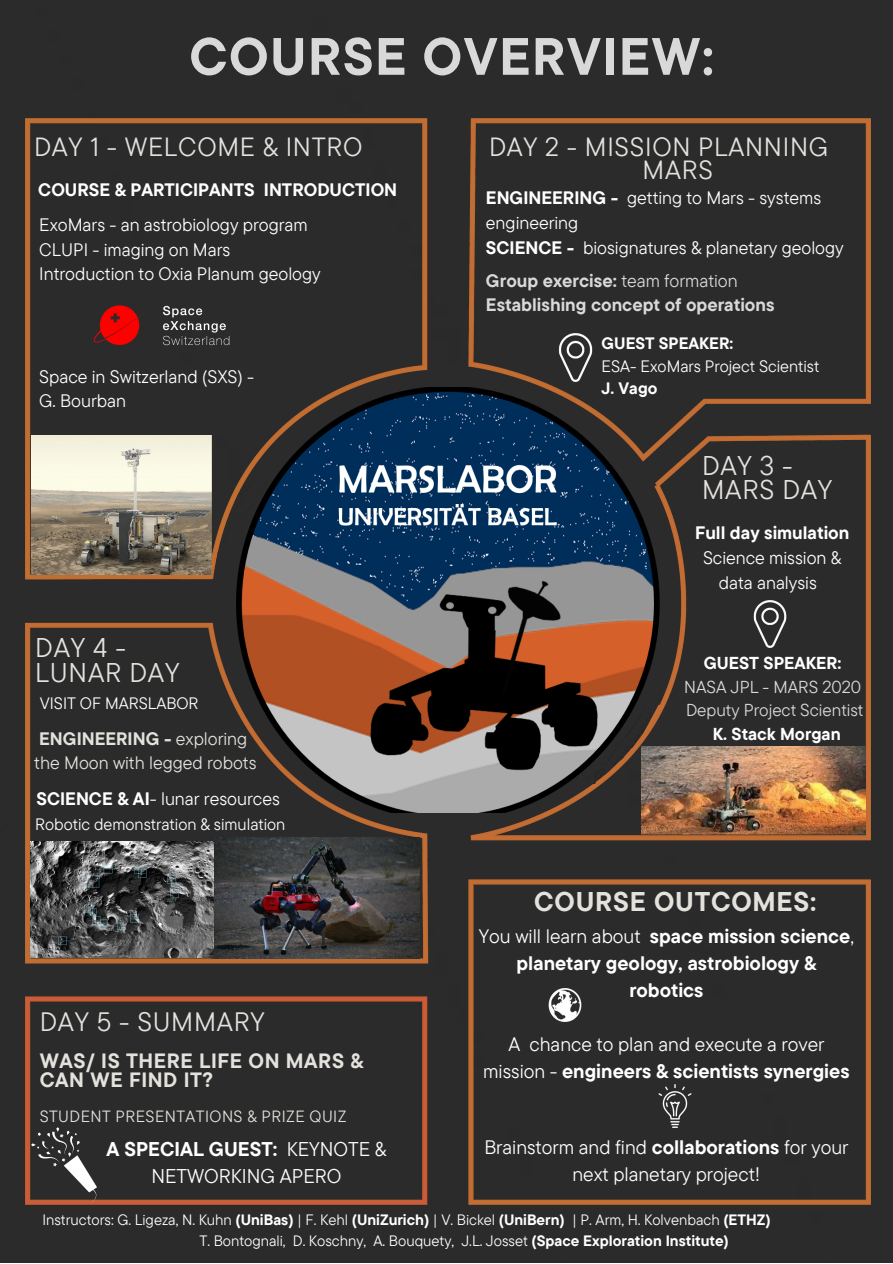
<style>
.page{position:relative;width:893px;height:1264px;background:#fff}
.page>*{position:absolute;margin:0;border:0;box-sizing:border-box;transform-origin:0 0}
.t1{font:700 52.5px "TT Commons Pro";letter-spacing:.03em;color:#d9d9d9}
.t2{font:27px "TT Commons Pro";letter-spacing:.03em;color:#e4e2dd}
.t3{font:700 27px "TT Commons Pro";letter-spacing:.03em;color:#e4e2dd}
.t4{font:26.55px "TT Commons Pro";letter-spacing:.03em;color:#e4e2dd}
.t5{font:26.25px "TT Commons Pro";letter-spacing:.03em;color:#e4e2dd}
.t6{font:700 20.7px/18.8px "TT Commons Pro";letter-spacing:.03em;color:#e4e2dd}
.t7{font:700 19.8px "TT Commons Pro";color:#fff}
.t8{font:19.8px "TT Commons Pro";color:#fff}
.t9{font:19.5px/27px "TT Commons Pro";color:#fff;text-align:center}
.t10{font:700 19.5px/27px "TT Commons Pro";color:#fff;text-align:center}
.t11{font:18px/24.8px "TT Commons Pro";color:#fff}
.t12{font:700 18px "TT Commons Pro";color:#d9d9d9}
.t13{font:700 18px "TT Commons Pro";color:#fff}
.t14{font:18px "TT Commons Pro";color:#e4e2dd}
.t15{font:700 18px "TT Commons Pro";color:#e4e2dd}
.t16{font:17.25px "TT Commons Pro";color:#d9d9d9}
.t17{font:700 17.25px "TT Commons Pro";color:#fff}
.t18{font:16.5px "TT Commons Pro";color:#fff}
.t19{font:700 16.5px "TT Commons Pro";color:#fff}
.t20{font:16.2px "TT Commons Pro";letter-spacing:.03em;color:#e4e2dd}
.t21{font:15px "TT Commons Pro";color:#fff}
.s1{font-weight:400}
.s2{font-weight:700}
</style>
<div class="page">
<div style="left:0;top:0;width:892px;height:1262px;background:#2b2b2b"></div>
<div style="left:26px;top:119px;width:844px;height:1084px;background:#2b2b2b"></div>
<img style="left:31px;top:436px;width:180px;height:138px">
<img style="left:641px;top:746px;width:224px;height:89px">
<img style="left:211px;top:837px;width:208px;height:121px">
<img style="left:30px;top:841px;width:184px;height:116px">
<img style="left:217px;top:522px;width:20px;height:44px">
<img style="left:220px;top:520px;width:17px;height:21px">
<img style="left:232px;top:476px;width:5px;height:44px">
<img style="left:26px;top:1127px;width:76px;height:76px">
<img style="left:0;top:812px;width:15px;height:27px">
<img style="left:548px;top:988px;width:34px;height:33px">
<img style="left:654px;top:1084px;width:42px;height:43px">
<img style="left:227px;top:522px;width:10px;height:15px">
<img style="left:220px;top:541px;width:17px;height:18px">
<img style="left:218px;top:552px;width:18px;height:16px">
<img style="left:237px;top:388px;width:429px;height:425px">
<img style="left:85px;top:292px;width:151px;height:65px">
<img style="left:552px;top:334px;width:47px;height:47px">
<img style="left:746px;top:600px;width:47px;height:47px">
<p class="t1" style="left:189px;top:22px;width:526px">COURSE OVERVIEW:</p>
<p class="t5" style="left:34px;top:130px;width:330px">DAY 1 - WELCOME &amp; INTRO</p>
<p class="t13" style="left:38px;top:178px;width:360px">COURSE &amp; PARTICIPANTS INTRODUCTION</p>
<p class="t11" style="left:39px;top:212px;width:270px">ExoMars - an astrobiology program</p>
<p class="t11" style="left:39px;top:236px;width:193px">CLUPI - imaging on Mars</p>
<p class="t11" style="left:39px;top:261px;width:283px">Introduction to Oxia Planum geology</p>
<p class="t11" style="left:39px;top:363px;width:216px">Space in Switzerland (SXS) -</p>
<p class="t11" style="left:39px;top:388px;width:88px">G. Bourban</p>
<p class="t2" style="left:35px;top:630px;width:92px">DAY 4 -</p>
<p class="t2" style="left:35px;top:655px;width:146px">LUNAR DAY</p>
<p class="t18" style="left:40px;top:692px;width:160px">VISIT OF MARSLABOR</p>
<p class="t15" style="left:39px;top:726px;width:210px">ENGINEERING - <span class="s1">exploring</span></p>
<p class="t14" style="left:34px;top:751px;width:224px">the Moon with legged robots</p>
<p class="t11" style="left:37px;top:786px;width:245px"><span class="s2">SCIENCE &amp; AI</span>- lunar resources</p>
<p class="t18" style="left:35px;top:813px;width:252px">Robotic demonstration &amp; simulation</p>
<p class="t11" style="left:157px;top:909px;width:9px">•</p>
<p class="t4" style="left:40px;top:1004px;width:226px">DAY 5 - SUMMARY</p>
<p class="t6" style="left:40px;top:1051px;width:325px">WAS/ IS THERE LIFE ON MARS &amp;<br>CAN WE FIND IT?</p>
<p class="t20" style="left:40px;top:1105px;width:308px">STUDENT PRESENTATIONS &amp; PRIZE QUIZ</p>
<p class="t7" style="left:107px;top:1136px;width:281px">A SPECIAL GUEST: <span class="s1">KEYNOTE &amp;</span></p>
<p class="t8" style="left:151px;top:1163px;width:192px">NETWORKING APERO</p>
<p class="t5" style="left:489px;top:129px;width:341px">DAY 2 - MISSION PLANNING</p>
<p class="t5" style="left:642px;top:153px;width:72px">MARS</p>
<p class="t11" style="left:486px;top:185px;width:337px"><span class="s2">ENGINEERING -</span> getting to Mars - systems engineering</p>
<p class="t11" style="left:486px;top:234px;width:359px"><span class="s2">SCIENCE -</span> biosignatures &amp; planetary geology</p>
<p class="t12" style="left:486px;top:268px;width:253px">Group exercise: <span class="s1">team formation</span></p>
<p class="t12" style="left:486px;top:293px;width:290px">Establishing concept of operations</p>
<p class="t19" style="left:601px;top:333px;width:133px">GUEST SPEAKER:</p>
<p class="t18" style="left:601px;top:355px;width:219px">ESA- ExoMars Project Scientist</p>
<p class="t19" style="left:601px;top:378px;width:57px">J. Vago</p>
<p class="t2" style="left:702px;top:447px;width:92px">DAY 3 -</p>
<p class="t2" style="left:702px;top:472px;width:132px">MARS DAY</p>
<p class="t13" style="left:695px;top:521px;width:156px">Full day simulation</p>
<p class="t11" style="left:703px;top:545px;width:140px">Science mission &amp;</p>
<p class="t11" style="left:718px;top:569px;width:99px">data analysis</p>
<p class="t17" style="left:703px;top:652px;width:139px">GUEST SPEAKER:</p>
<p class="t16" style="left:684px;top:675px;width:178px">NASA JPL - MARS 2020</p>
<p class="t16" style="left:686px;top:699px;width:179px">Deputy Project Scientist</p>
<p class="t17" style="left:712px;top:722px;width:129px">K. Stack Morgan</p>
<p class="t3" style="left:534px;top:884px;width:283px">COURSE OUTCOMES:</p>
<p class="t10" style="left:479px;top:922px;width:376px"><span class="s1">You will learn about</span> space mission science<span class="s1">, </span>planetary geology, astrobiology &amp; robotics</p>
<p class="t9" style="left:483px;top:1030px;width:368px">A chance to plan and execute a rover mission - <span class="s2">engineers &amp; scientists synergies</span></p>
<p class="t9" style="left:484px;top:1133px;width:365px">Brainstorm and find <span class="s2">collaborations</span> for your next planetary project!</p>
<p class="t21" style="left:42px;top:1210px;width:730px">Instructors: G. Ligeza, N. Kuhn <span class="s2">(UniBas)</span> | F. Kehl <span class="s2">(UniZurich)</span> | V. Bickel <span class="s2">(UniBern)</span> | P. Arm, H. Kolvenbach <span class="s2">(ETHZ)</span></p>
<p class="t21" style="left:199px;top:1230px;width:531px">T. Bontognali, D. Koschny, A. Bouquety, J.L. Josset <span class="s2">(Space Exploration Institute)</span></p>
</div>
